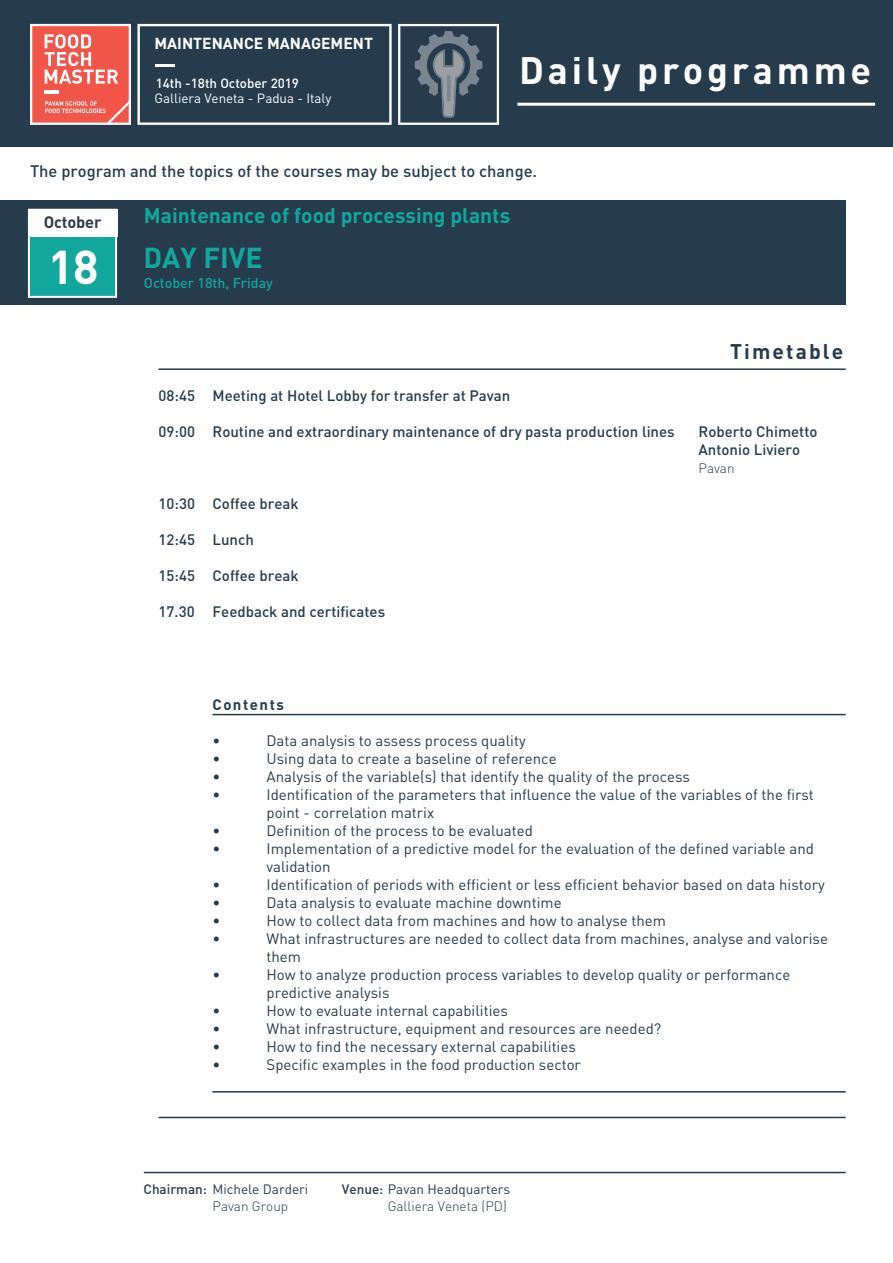
<style>
.page{position:relative;width:893px;height:1263px;background:#fff}
.page>*{position:absolute;margin:0;border:0;box-sizing:border-box;transform-origin:0 0}
.t1{font:700 46.8px "DIN Pro";color:#fff}
.t2{font:700 37.8px "DIN Pro";letter-spacing:.1em;color:#fff}
.t3{font:700 28.5px "DIN Pro";color:#12a79d}
.t4{font:700 21px "DIN Pro";color:#12a79d}
.t5{font:700 21px "DIN Pro";letter-spacing:.1em;color:#263c4d}
.t6{font:500 16.5px "DIN Pro";color:#263c4d}
.t7{font:700 16.35px "DIN Pro";letter-spacing:-.01em;color:#2d3d4f}
.t8{font:700 15.75px "DIN Pro";color:#fff}
.t9{font:15px/18px "DIN Pro";color:#263c4d}
.t10{font:500 15px/18px "DIN Pro";color:#263c4d}
.t11{font:700 15px "DIN Pro";letter-spacing:.1em;color:#263c4d}
.t12{font:500 14.1px "DIN Pro";color:#12a79d}
.t13{font:300 13.5px/16.2px "DIN Pro";color:#263c4d;text-align:right}
.t14{font:13.5px/16.2px "DIN Pro";color:#263c4d}
.t15{font:13.35px "DIN Pro";color:#fff}
.t16{font:500 13.35px "DIN Pro";color:#fff}
.s1{font-weight:500}
.s2{font-weight:300}
.s3{font-weight:400}
</style>
<div class="page">
<div style="left:0;top:0;width:893px;height:147px;background:#263c4d"></div>
<hr style="left:517px;top:103px;width:358px;height:3px;background:#fff">
<div style="left:0;top:201px;width:846px;height:104px;background:#263c4d"></div>
<svg style="left:28px;top:236px;width:89px;height:62px;background:#27aea5"></svg>
<div style="left:28px;top:209px;width:89px;height:27px;background:#fff"></div>
<hr style="left:159px;top:1117px;width:687px;height:1px;background:#263c4d">
<hr style="left:159px;top:368px;width:687px;height:2px;background:#263c4d">
<hr style="left:144px;top:1172px;width:702px;height:1px;background:#263c4d">
<hr style="left:213px;top:1091px;width:633px;height:1px;background:#263c4d">
<hr style="left:213px;top:714px;width:633px;height:1px;background:#263c4d">
<svg style="left:398px;top:24px;width:101px;height:101px"></svg>
<hr style="left:447px;top:75px;width:3px;height:26px;background:#7b8690;border-radius:2px">
<svg style="left:137px;top:24px;width:255px;height:101px"></svg>
<svg style="left:30px;top:24px;width:101px;height:101px;background:#f27b70"></svg>
<hr style="left:45px;top:91px;width:14px;height:3px;background:#fff">
<hr style="left:156px;top:64px;width:19px;height:3px;background:#fff">
<p class="t8" style="left:154px;top:33px;width:220px">MAINTENANCE MANAGEMENT</p>
<p class="t16" style="left:156px;top:74px;width:145px">14th -18th October 2019</p>
<p class="t15" style="left:154px;top:89px;width:178px">Galliera Veneta - Padua - Italy</p>
<h2 class="t2" style="left:519px;top:45px;width:353px">Daily programme</h2>
<p class="t6" style="left:30px;top:160px;width:509px">The program and the topics of the courses may be subject to change.</p>
<p class="t7" style="left:44px;top:211px;width:59px">October</p>
<h1 class="t1" style="left:48px;top:236px;width:52px">18</h1>
<h3 class="t4" style="left:144px;top:201px;width:368px">Maintenance of food processing plants</h3>
<h3 class="t3" style="left:144px;top:239px;width:121px">DAY FIVE</h3>
<p class="t12" style="left:144px;top:273px;width:130px">October 18th, Friday</p>
<h3 class="t5" style="left:730px;top:338px;width:115px">Timetable</h3>
<p class="t10" style="left:159px;top:386px;width:353px">08:45 Meeting at Hotel Lobby for transfer at Pavan</p>
<p class="t10" style="left:159px;top:422px;width:518px">09:00 Routine and extraordinary maintenance of dry pasta production lines</p>
<p class="t10" style="left:699px;top:422px;width:121px">Roberto Chimetto<br>Antonio Liviero</p>
<p class="t13" style="left:699px;top:459px;width:38px">Pavan</p>
<p class="t10" style="left:159px;top:494px;width:142px">10:30 Coffee break</p>
<p class="t10" style="left:159px;top:530px;width:97px">12:45 Lunch</p>
<p class="t10" style="left:159px;top:566px;width:142px">15:45 Coffee break</p>
<p class="t10" style="left:159px;top:602px;width:228px">17.30 Feedback and certificates</p>
<p class="t11" style="left:213px;top:694px;width:73px">Contents</p>
<p class="t9" style="left:213px;top:731px;width:9px">•</p>
<p class="t9" style="left:267px;top:731px;width:261px">Data analysis to assess process quality</p>
<p class="t9" style="left:213px;top:749px;width:9px">•</p>
<p class="t9" style="left:267px;top:749px;width:292px">Using data to create a baseline of reference</p>
<p class="t9" style="left:213px;top:767px;width:9px">•</p>
<p class="t9" style="left:267px;top:767px;width:425px">Analysis of the variable(s) that identify the quality of the process</p>
<p class="t9" style="left:213px;top:785px;width:9px">•</p>
<p class="t9" style="left:267px;top:785px;width:549px">Identification of the parameters that influence the value of the variables of the first point - correlation matrix</p>
<p class="t9" style="left:213px;top:821px;width:9px">•</p>
<p class="t9" style="left:267px;top:821px;width:268px">Definition of the process to be evaluated</p>
<p class="t9" style="left:213px;top:839px;width:9px">•</p>
<p class="t9" style="left:267px;top:839px;width:549px">Implementation of a predictive model for the evaluation of the defined variable and validation</p>
<p class="t9" style="left:213px;top:875px;width:9px">•</p>
<p class="t9" style="left:267px;top:875px;width:560px">Identification of periods with efficient or less efficient behavior based on data history</p>
<p class="t9" style="left:213px;top:893px;width:9px">•</p>
<p class="t9" style="left:267px;top:893px;width:297px">Data analysis to evaluate machine downtime</p>
<p class="t9" style="left:213px;top:911px;width:9px">•</p>
<p class="t9" style="left:267px;top:911px;width:401px">How to collect data from machines and how to analyse them</p>
<p class="t9" style="left:213px;top:929px;width:9px">•</p>
<p class="t9" style="left:267px;top:929px;width:563px">What infrastructures are needed to collect data from machines, analyse and valorise them</p>
<p class="t9" style="left:213px;top:965px;width:9px">•</p>
<p class="t9" style="left:267px;top:965px;width:525px">How to analyze production process variables to develop quality or performance predictive analysis</p>
<p class="t9" style="left:213px;top:1001px;width:9px">•</p>
<p class="t9" style="left:267px;top:1001px;width:243px">How to evaluate internal capabilities</p>
<p class="t9" style="left:213px;top:1019px;width:9px">•</p>
<p class="t9" style="left:267px;top:1019px;width:396px">What infrastructure, equipment and resources are needed?</p>
<p class="t9" style="left:213px;top:1037px;width:9px">•</p>
<p class="t9" style="left:267px;top:1037px;width:311px">How to find the necessary external capabilities</p>
<p class="t9" style="left:213px;top:1055px;width:9px">•</p>
<p class="t9" style="left:267px;top:1055px;width:316px">Specific examples in the food production sector</p>
<p class="t14" style="left:213px;top:1181px;width:97px;text-indent:-69px"><span class="s1">Chairman:</span> Michele Darderi<br><span class="s2">Pavan Group</span></p>
<p class="t13" style="left:342px;top:1181px;width:170px"><span class="s1">Venue:</span> <span class="s3">Pavan Headquarters<br></span>Galliera Veneta (PD)</p>
</div>
